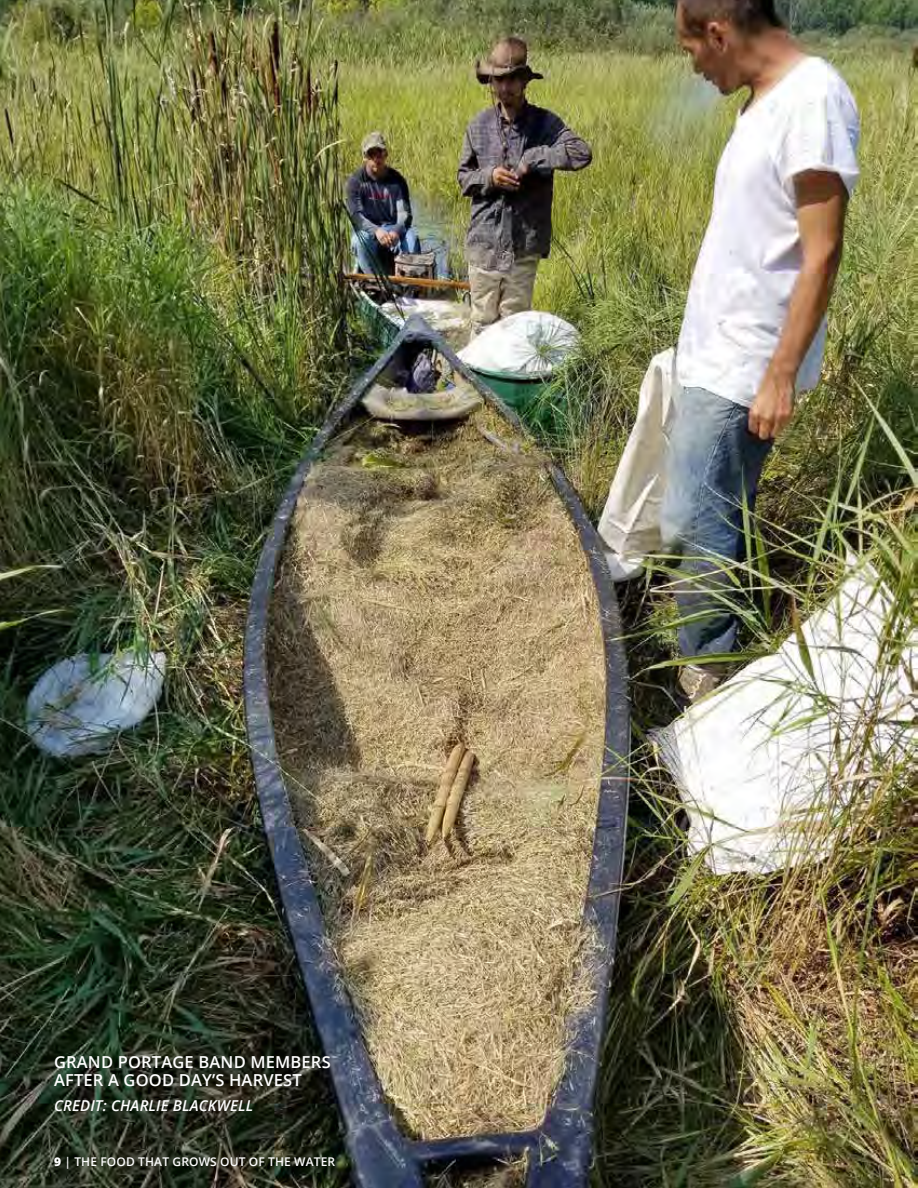
<style>
.page{position:relative;width:918px;height:1188px;background:#fff}
.page>*{position:absolute;margin:0;border:0;box-sizing:border-box;transform-origin:0 0}
.t1{font:600 16.5px/18px "Open Sans";letter-spacing:.01em;color:#fff}
.t2{font:italic 600 15px "Open Sans";letter-spacing:.01em;color:#fff}
.t3{font:600 12px "Open Sans";letter-spacing:.01em;color:#fff}
.s1{font-weight:800}
</style>
<div class="page">
<img style="left:0;top:0;width:918px;height:1188px">
<p class="t1" style="left:54px;top:1053px;width:278px">GRAND PORTAGE BAND MEMBERS<br>AFTER A GOOD DAY’S HARVEST</p>
<p class="t2" style="left:54px;top:1095px;width:201px">CREDIT: CHARLIE BLACKWELL</p>
<p class="t3" style="left:54px;top:1153px;width:283px"><span class="s1">9</span> | THE FOOD THAT GROWS OUT OF THE WATER</p>
</div>
